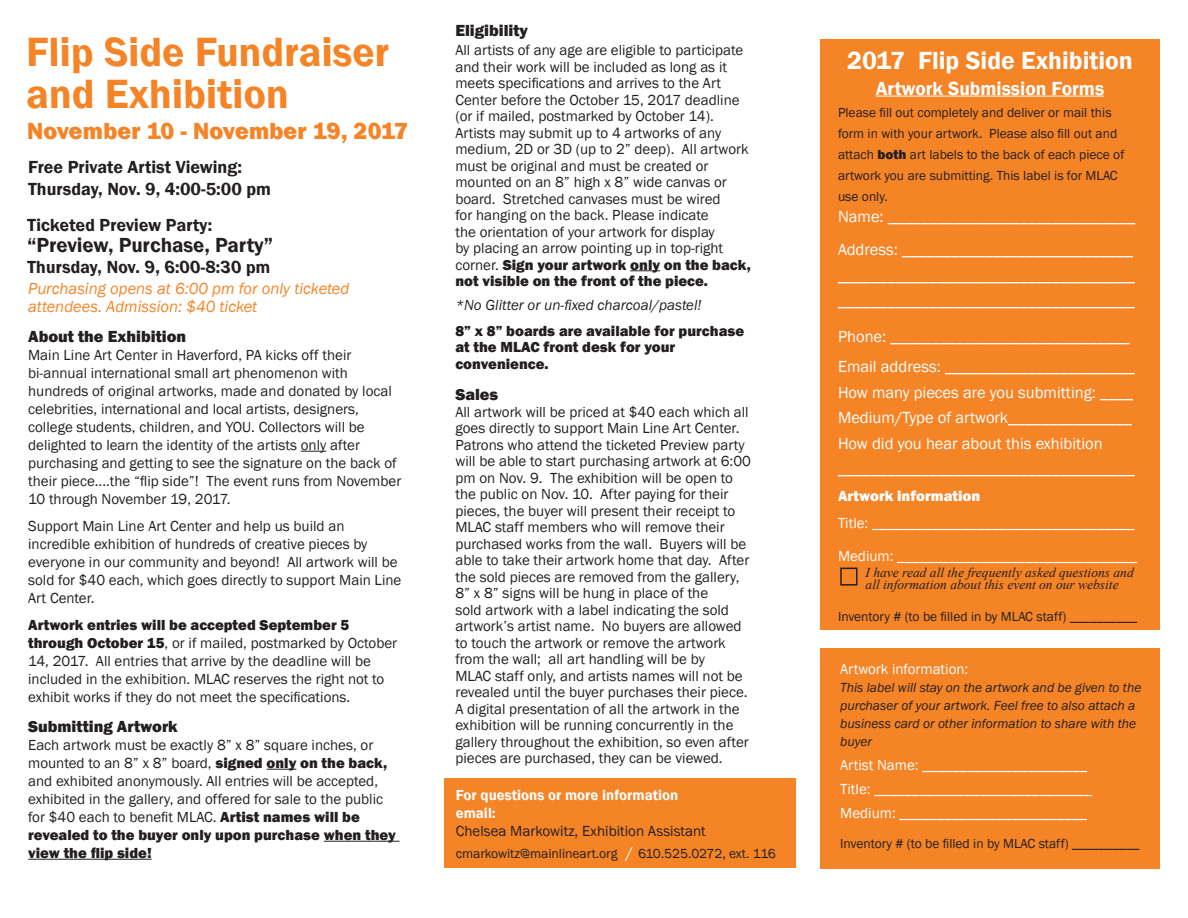
<style>
.page{position:relative;width:1188px;height:918px;background:#fff}
.page>*{position:absolute;margin:0;border:0;box-sizing:border-box;transform-origin:0 0}
.t1{font:italic 600 42px/42px "Franklin Gothic";color:#f58427}
.t2{font:600 25.5px "Franklin Gothic";color:#fff}
.t3{font:italic 800 24px "Franklin Gothic";color:#f58427}
.t4{font:italic 600 21px "Franklin Gothic";color:#231f20}
.t5{font:600 19.5px "Franklin Gothic";color:#fff}
.t6{font:600 18px "Franklin Gothic";color:#231f20}
.t7{font:italic 600 18px "Franklin Gothic";color:#231f20}
.t8{font:16.5px "Franklin Gothic";color:#fff}
.t9{font:italic 16.5px/18px "Franklin Gothic";color:#f58427}
.t10{font:800 16.5px "Franklin Gothic";color:#231f20}
.t11{font:15px/16.5px "Franklin Gothic";color:#231f20}
.t12{font:15px "Franklin Gothic";color:#fff}
.t13{font:italic 15px "Franklin Gothic";color:#231f20}
.t14{font:800 15px/16.5px "Franklin Gothic";color:#231f20}
.t15{font:italic 600 15px "Franklin Gothic";color:#fff}
.t16{font:800 15px "Franklin Gothic";color:#fff}
.t17{font:13.5px/21px "Franklin Gothic";color:#231f20}
.t18{font:italic 13.5px/18px "Franklin Gothic";color:#231f20}
.t19{font:italic 13.5px/12px "Times New Roman";color:#231f20}
.s1{font-weight:800}
.s2{font-size:16.5px;color:#fff}
</style>
<div class="page">
<hr style="left:630px;top:270px;width:30px;height:1px;background:#231f20">
<svg style="left:301px;top:451px;width:25px;height:1px"></svg>
<svg style="left:267px;top:769px;width:29px;height:1px"></svg>
<hr style="left:324px;top:841px;width:76px;height:1px;background:#231f20">
<hr style="left:28px;top:859px;width:124px;height:1px;background:#231f20">
<div style="left:445px;top:778px;width:351px;height:90px;background:#f58427"></div>
<div style="left:820px;top:40px;width:340px;height:590px;background:#f58427"></div>
<hr style="left:876px;top:96px;width:228px;height:1px;background:#fff">
<div style="left:820px;top:648px;width:340px;height:220px;background:#f58427"></div>
<div style="left:840px;top:568px;width:18px;height:18px;border:2px solid #231f20"></div>
<p class="t1" style="left:28px;top:30px;width:374px">Flip Side Fundraiser and Exhibition</p>
<p class="t3" style="left:28px;top:115px;width:388px">November10 -November19,2017</p>
<p class="t6" style="left:28px;top:155px;width:215px">Free Private Artist Viewing:</p>
<p class="t6" style="left:28px;top:178px;width:244px">Thursday, Nov. 9, 4:00-5:00 pm</p>
<p class="t7" style="left:28px;top:213px;width:190px">Ticketed Preview Party:</p>
<p class="t4" style="left:28px;top:231px;width:252px">“Preview,Purchase,Party”</p>
<p class="t7" style="left:28px;top:255px;width:249px">Thursday,Nov.9,6:00-8:30 pm</p>
<p class="t9" style="left:28px;top:280px;width:323px">Purchasing opens at 6:00 pm for only ticketed attendees. Admission: $40 ticket</p>
<p class="t10" style="left:28px;top:326px;width:160px">About the Exhibition</p>
<p class="t11" style="left:28px;top:346px;width:375px;line-height:18px">Main Line Art Center in Haverford, PA kicks off their bi-annual international small art phenomenon with hundreds of original artworks, made and donated by local celebrities, international and local artists, designers, college students, children, and YOU. Collectors will be delighted to learn the identity of the artists only after purchasing and getting to see the signature on the back of their piece....the “flip side”! The event runs from November 10 through November 19, 2017.</p>
<p class="t11" style="left:28px;top:517px;width:375px;line-height:18px">Support Main Line Art Center and help us build an incredible exhibition of hundreds of creative pieces by everyone in our community and beyond! All artwork will be sold for $40 each, which goes directly to support Main Line Art Center.</p>
<p class="t11" style="left:28px;top:616px;width:371px;line-height:18px"><span class="s1">Artwork entries will be accepted September 5 through October 15</span>, or if mailed, postmarked by October 14, 2017. All entries that arrive by the deadline will be included in the exhibition. MLAC reserves the right not to exhibit works if they do not meet the specifications.</p>
<p class="t10" style="left:28px;top:716px;width:151px">Submitting Artwork</p>
<p class="t11" style="left:28px;top:736px;width:369px;line-height:18px">Each artwork must be exactly 8” x 8” square inches, or mounted to an 8” x 8” board, <span class="s1">signed only on the back, </span>and exhibited anonymously. All entries will be accepted, exhibited in the gallery, and offered for sale to the public for $40 each to benefit MLAC. <span class="s1">Artist names will be revealed to the buyer only upon purchase when they view the flip side!</span></p>
<p class="t10" style="left:455px;top:19px;width:74px">Eligibility</p>
<p class="t11" style="left:455px;top:42px;width:297px">All artists of any age are eligible to participate and their work will be included as long as it meets specifications and arrives to the Art Center before the October 15, 2017 deadline (or if mailed, postmarked by October 14).<br>Artists may submit up to 4 artworks of any medium, 2D or 3D (up to 2” deep). All artwork must be original and must be created or mounted on an 8” high x 8” wide canvas or board. Stretched canvases must be wired<br>for hanging on the back. Please indicate<br>the orientation of your artwork for display<br>by placing an arrow pointing up in top-right corner. <span class="s1">Sign your artwork only on the back, not visible on the front of the piece.</span></p>
<p class="t13" style="left:455px;top:296px;width:248px">*No Glitter or un-fixed charcoal/pastel!</p>
<p class="t14" style="left:455px;top:322px;width:290px">8” x 8” boards are available for purchase at the MLAC front desk for your convenience.</p>
<p class="t10" style="left:455px;top:384px;width:44px">Sales</p>
<p class="t11" style="left:455px;top:404px;width:297px">All artwork will be priced at $40 each which all goes directly to support Main Line Art Center.<br>Patrons who attend the ticketed Preview party will be able to start purchasing artwork at 6:00 pm on Nov. 9. The exhibition will be open to the public on Nov. 10. After paying for their pieces, the buyer will present their receipt to MLAC staff members who will remove their purchased works from the wall. Buyers will be able to take their artwork home that day. After the sold pieces are removed from the gallery, 8” x 8” signs will be hung in place of the<br>sold artwork with a label indicating the sold artwork’s artist name. No buyers are allowed to touch the artwork or remove the artwork from the wall; all art handling will be by<br>MLAC staff only, and artists names will not be revealed until the buyer purchases their piece.<br>A digital presentation of all the artwork in the exhibition will be running concurrently in the gallery throughout the exhibition, so even after pieces are purchased, they can be viewed.</p>
<p class="t15" style="left:456px;top:785px;width:228px">Forquestions ormore information</p>
<p class="t15" style="left:456px;top:803px;width:45px">email:</p>
<p class="t13" style="left:456px;top:822px;width:255px">Chelsea Markowitz,Exhibition Assistant</p>
<p class="t18" style="left:456px;top:844px;width:325px">cmarkowitz@mainlineart.org <span class="s2">/</span> 610.525.0272,ext.116</p>
<p class="t2" style="left:847px;top:45px;width:287px">2017 Flip Side Exhibition</p>
<p class="t5" style="left:876px;top:76px;width:230px">Artwork Submission Forms</p>
<p class="t17" style="left:838px;top:102px;width:288px">Please fill out completely and deliver or mail this form in with your artwork. Please also fill out and attach <span class="s1">both</span> art labels to the back of each piece of artwork you are submitting. This label is for MLAC use only.</p>
<p class="t8" style="left:838px;top:206px;width:299px">Name: ______________________________</p>
<p class="t8" style="left:838px;top:239px;width:297px">Address: ____________________________</p>
<p class="t8" style="left:838px;top:265px;width:298px">____________________________________</p>
<p class="t8" style="left:838px;top:290px;width:298px">____________________________________</p>
<p class="t8" style="left:838px;top:326px;width:293px">Phone: _____________________________</p>
<p class="t8" style="left:838px;top:356px;width:298px">Email address: _______________________</p>
<p class="t8" style="left:838px;top:382px;width:297px">How many pieces are you submitting: ____</p>
<p class="t8" style="left:838px;top:407px;width:295px">Medium/Type of artwork_______________</p>
<p class="t8" style="left:838px;top:433px;width:266px">How did you hear about this exhibition</p>
<p class="t8" style="left:838px;top:458px;width:298px">____________________________________</p>
<p class="t16" style="left:838px;top:486px;width:144px">Artwork information</p>
<p class="t12" style="left:838px;top:514px;width:298px">Title: ___________________________________</p>
<p class="t12" style="left:838px;top:547px;width:301px">Medium: ________________________________</p>
<p class="t19" style="left:866px;top:566px;width:270px">I have read all the frequently asked questions and all information about this event on our website</p>
<p class="t17" style="left:838px;top:606px;width:301px">Inventory # (to be filled in by MLAC staff) __________</p>
<p class="t12" style="left:840px;top:660px;width:130px">Artwork information:</p>
<p class="t18" style="left:840px;top:679px;width:303px">This label will stay on the artwork and be given to the purchaser of your artwork. Feel free to also attach a business card or other information to share with the buyer</p>
<p class="t12" style="left:840px;top:756px;width:249px">Artist Name: ______________________</p>
<p class="t12" style="left:840px;top:780px;width:253px">Title: _____________________________</p>
<p class="t12" style="left:840px;top:804px;width:248px">Medium: _________________________</p>
<p class="t17" style="left:840px;top:833px;width:301px">Inventory # (to be filled in by MLAC staff) __________</p>
</div>
